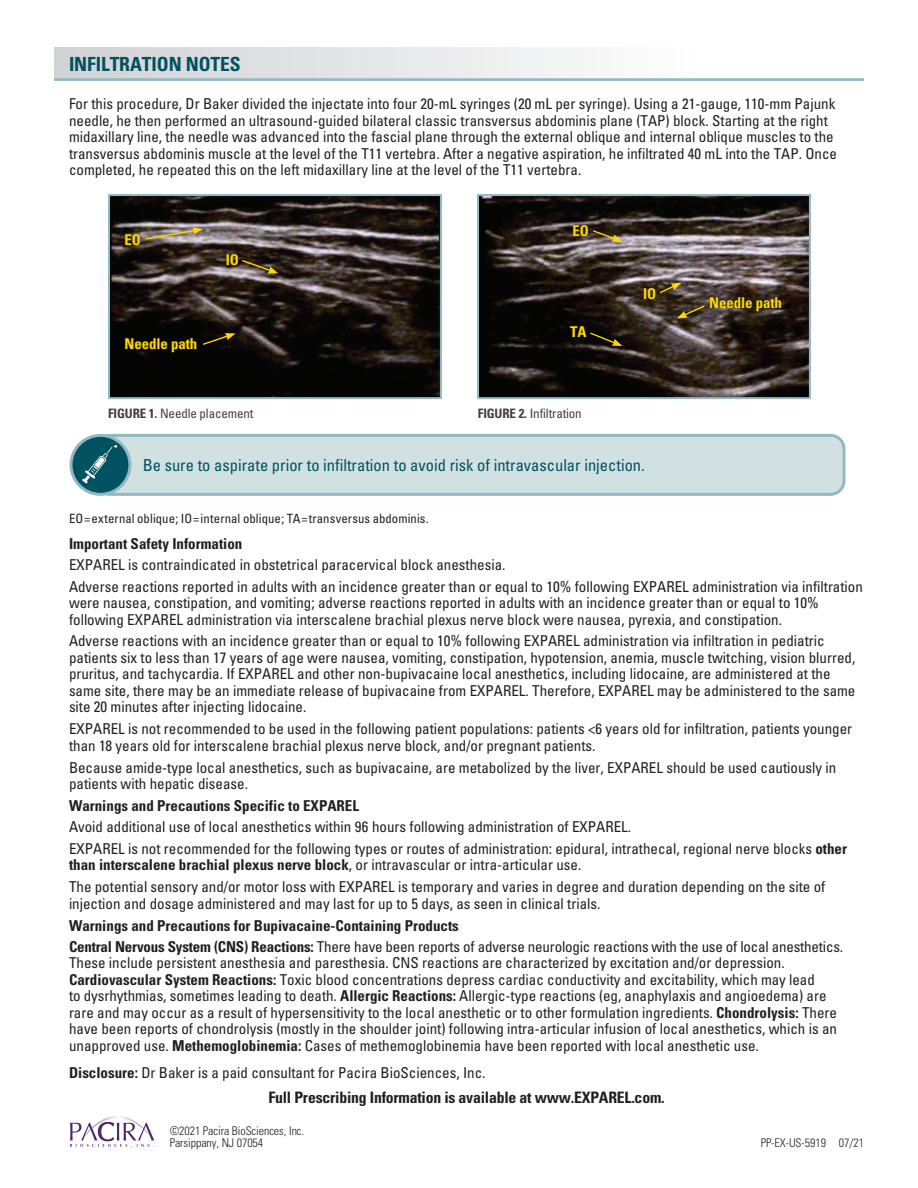
<style>
.page{position:relative;width:918px;height:1188px;background:#fff}
.page>*{position:absolute;margin:0;border:0;box-sizing:border-box;transform-origin:0 0}
.t1{font:700 condensed 19.5px "Univers";letter-spacing:-.005em;color:#005260}
.t2{font:condensed 16.5px "Univers";color:#005260}
.t3{font:700 condensed 15.75px "Univers";letter-spacing:-.015em;color:#231f20}
.t4{font:condensed 15px/16.5px "Univers";color:#231f20}
.t5{font:700 condensed 15px/20.9px "Univers";color:#231f20}
.t6{font:700 condensed 14.85px "Univers";letter-spacing:-.005em;color:#ffd801}
.t7{font:condensed 13.05px "Univers";letter-spacing:-.01em;color:#3e3e3f}
.t8{font:condensed 12.75px "Univers";letter-spacing:.005em;color:#231f20}
.t9{font:300 condensed 12px/12px "Univers";letter-spacing:-.005em;color:#231f20}
.s1{font-weight:700}
.s2{font-weight:400}
</style>
<div class="page">
<div style="left:54px;top:47px;width:647px;height:33px;background:linear-gradient(to right,#d0d1d4,#fefefe)"></div>
<hr style="left:54px;top:78px;width:810px;height:3px;background:#92b8c3">
<div style="left:97px;top:435px;width:747px;height:59px;background:#d1e1e2;border-radius:14px"></div>
<div style="left:95px;top:434px;width:751px;height:62px;border:3px solid #92b8c3;border-radius:14px"></div>
<img style="left:111px;top:197px;width:328px;height:199px">
<div style="left:108px;top:194px;width:334px;height:205px;border:2px solid #92b8c3"></div>
<div style="left:123px;top:233px;width:19px;height:15px;background:#231f20;opacity:.75"></div>
<svg style="left:144px;top:227px;width:59px;height:13px"></svg>
<div style="left:224px;top:252px;width:16px;height:15px;background:#231f20;opacity:.75"></div>
<svg style="left:241px;top:259px;width:37px;height:14px"></svg>
<div style="left:124px;top:336px;width:75px;height:19px;background:#0b0a0a"></div>
<svg style="left:201px;top:333px;width:35px;height:13px"></svg>
<img style="left:480px;top:197px;width:328px;height:199px">
<div style="left:477px;top:194px;width:334px;height:205px;border:2px solid #92b8c3"></div>
<div style="left:571px;top:223px;width:19px;height:15px;background:#231f20;opacity:.75"></div>
<svg style="left:591px;top:229px;width:31px;height:13px"></svg>
<div style="left:641px;top:286px;width:17px;height:16px;background:#231f20;opacity:.75"></div>
<svg style="left:658px;top:283px;width:23px;height:11px"></svg>
<div style="left:568px;top:324px;width:20px;height:15px;background:#0d0b0c"></div>
<svg style="left:589px;top:331px;width:33px;height:15px"></svg>
<div style="left:708px;top:295px;width:75px;height:18px;background:#231f20;opacity:.75"></div>
<svg style="left:677px;top:304px;width:29px;height:14px"></svg>
<svg style="left:71px;top:435px;width:59px;height:59px"></svg>
<div style="left:69px;top:434px;width:62px;height:62px;border:3px solid #92b8c3;border-radius:50%"></div>
<svg style="left:82px;top:445px;width:35px;height:38px"></svg>
<svg style="left:70px;top:1116px;width:85px;height:32px"></svg>
<h1 class="t1" style="left:69px;top:52px;width:173px">INFILTRATION NOTES</h1>
<p class="t4" style="left:69px;top:96px;width:770px">For this procedure, Dr Baker divided the injectate into four 20-mL syringes (20 mL per syringe). Using a 21-gauge, 110-mm Pajunk needle, he then performed an ultrasound-guided bilateral classic transversus abdominis plane (TAP) block. Starting at the right midaxillary line, the needle was advanced into the fascial plane through the external oblique and internal oblique muscles to the transversus abdominis muscle at the level of the T11 vertebra. After a negative aspiration, he infiltrated 40 mL into the TAP. Once completed, he repeated this on the left midaxillary line at the level of the T11 vertebra.</p>
<p class="t6" style="left:124px;top:231px;width:18px">EO</p>
<p class="t6" style="left:125px;top:335px;width:74px">Needle path</p>
<p class="t6" style="left:226px;top:250px;width:15px">IO</p>
<p class="t7" style="left:108px;top:405px;width:147px"><span class="s1">FIGURE 1.</span> Needle placement</p>
<p class="t6" style="left:573px;top:221px;width:18px">EO</p>
<p class="t6" style="left:570px;top:322px;width:18px">TA</p>
<p class="t7" style="left:478px;top:405px;width:106px"><span class="s1">FIGURE 2.</span> Infiltration</p>
<p class="t6" style="left:643px;top:285px;width:15px">IO</p>
<p class="t2" style="left:143px;top:455px;width:504px">Be sure to aspirate prior to infiltration to avoid risk of intravascular injection.</p>
<p class="t8" style="left:69px;top:510px;width:361px">EO=external oblique; IO=internal oblique; TA=transversus abdominis.</p>
<p class="t6" style="left:709px;top:293px;width:74px">Needle path</p>
<p class="t5" style="left:69px;top:533px;width:175px">Important Safety Information</p>
<p class="t4" style="left:69px;top:553px;width:795px;line-height:21.9px">EXPAREL is contraindicated in obstetrical paracervical block anesthesia.<br>Adverse reactions reported in adults with an incidence greater than or equal to 10% following EXPAREL administration via infiltration</p>
<p class="t4" style="left:69px;top:594px;width:751px">were nausea, constipation, and vomiting; adverse reactions reported in adults with an incidence greater than or equal to 10% following EXPAREL administration via interscalene brachial plexus nerve block were nausea, pyrexia, and constipation.</p>
<p class="t4" style="left:69px;top:633px;width:788px">Adverse reactions with an incidence greater than or equal to 10% following EXPAREL administration via infiltration in pediatric patients six to less than 17 years of age were nausea, vomiting, constipation, hypotension, anemia, muscle twitching, vision blurred, pruritus, and tachycardia. If EXPAREL and other non-bupivacaine local anesthetics, including lidocaine, are administered at the same site, there may be an immediate release of bupivacaine from EXPAREL. Therefore, EXPAREL may be administered to the same site 20 minutes after injecting lidocaine.</p>
<p class="t4" style="left:69px;top:721px;width:785px">EXPAREL is not recommended to be used in the following patient populations: patients &lt;6 years old for infiltration, patients younger than 18 years old for interscalene brachial plexus nerve block, and/or pregnant patients.</p>
<p class="t4" style="left:69px;top:759px;width:769px">Because amide-type local anesthetics, such as bupivacaine, are metabolized by the liver, EXPAREL should be used cautiously in patients with hepatic disease.</p>
<p class="t5" style="left:69px;top:795px;width:292px">Warnings and Precautions Specific to EXPAREL</p>
<p class="t4" style="left:69px;top:816px;width:780px;line-height:21.9px">Avoid additional use of local anesthetics within 96 hours following administration of EXPAREL.<br>EXPAREL is not recommended for the following types or routes of administration: epidural, intrathecal, regional nerve blocks <span class="s1">other</span></p>
<p class="t4" style="left:69px;top:854px;width:758px;line-height:21.9px"><span class="s1">than interscalene brachial plexus nerve block</span>, or intravascular or intra-articular use.<br>The potential sensory and/or motor loss with EXPAREL is temporary and varies in degree and duration depending on the site of</p>
<p class="t4" style="left:69px;top:895px;width:533px">injection and dosage administered and may last for up to 5 days, as seen in clinical trials.</p>
<p class="t5" style="left:69px;top:915px;width:776px">Warnings and Precautions for Bupivacaine-Containing Products<br>Central Nervous System (CNS) Reactions: <span class="s2">There have been reports of adverse neurologic reactions with the use of local anesthetics.</span></p>
<p class="t4" style="left:69px;top:954px;width:770px">These include persistent anesthesia and paresthesia. CNS reactions are characterized by excitation and/or depression.<br><span class="s1">Cardiovascular System Reactions:</span> Toxic blood concentrations depress cardiac conductivity and excitability, which may lead<br>to dysrhythmias, sometimes leading to death. <span class="s1">Allergic Reactions:</span> Allergic-type reactions (eg, anaphylaxis and angioedema) are rare and may occur as a result of hypersensitivity to the local anesthetic or to other formulation ingredients. <span class="s1">Chondrolysis:</span> There have been reports of chondrolysis (mostly in the shoulder joint) following intra-articular infusion of local anesthetics, which is an unapproved use. <span class="s1">Methemoglobinemia:</span> Cases of methemoglobinemia have been reported with local anesthetic use.</p>
<p class="t4" style="left:69px;top:1064px;width:418px"><span class="s1">Disclosure:</span> Dr Baker is a paid consultant for Pacira BioSciences, Inc.</p>
<p class="t3" style="left:268px;top:1087px;width:398px">Full Prescribing Information is available at www.EXPAREL.com.</p>
<p class="t9" style="left:170px;top:1125px;width:136px">©2021 Pacira BioSciences, Inc.<br>Parsippany, NJ 07054</p>
<p class="t9" style="left:761px;top:1137px;width:105px">PP-EX-US-5919 07/21</p>
</div>
